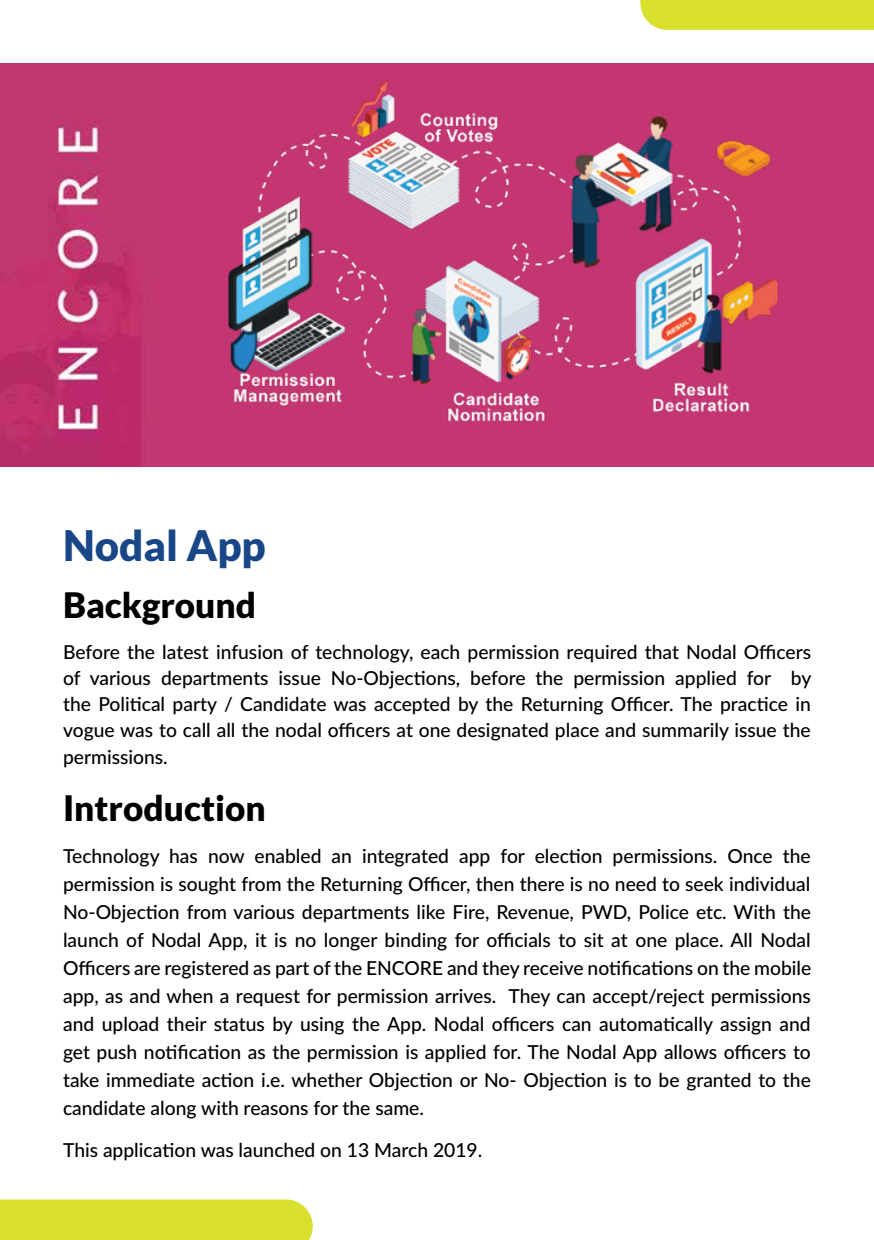
<style>
.page{position:relative;width:874px;height:1240px;background:#fff}
.page>*{position:absolute;margin:0;border:0;box-sizing:border-box;transform-origin:0 0}
.t1{font:900 42px "Lato";color:#184687}
.t2{font:900 35px "Lato";color:#000}
.t3{font:500 19.25px/28px "Lato";color:#000;text-align:justify}
</style>
<div class="page">
<div style="left:0;top:1199px;width:313px;height:41px;background:#d8df2d"></div>
<div style="left:640px;top:0;width:233px;height:30px;background:#d8df2d"></div>
<img style="left:0;top:63px;width:159px;height:403px">
<div style="left:159px;top:63px;width:714px;height:404px;background:#c33672"></div>
<img style="left:228px;top:80px;width:550px;height:342px">
<h1 class="t1" style="left:63px;top:521px;width:204px">Nodal App</h1>
<h2 class="t2" style="left:63px;top:585px;width:194px">Background</h2>
<p class="t3" style="left:63px;top:638px;width:749px;line-height:26.2px">Before the latest infusion of technology, each permission required that Nodal Officers of various departments issue No-Objections, before the permission applied for by the Political party / Candidate was accepted by the Returning Officer. The practice in vogue was to call all the nodal officers at one designated place and summarily issue the permissions.</p>
<h2 class="t2" style="left:63px;top:788px;width:204px">Introduction</h2>
<p class="t3" style="left:63px;top:841px;width:749px">Technology has now enabled an integrated app for election permissions. Once the permission is sought from the Returning Officer, then there is no need to seek individual No-Objection from various departments like Fire, Revenue, PWD, Police etc. With the launch of Nodal App, it is no longer binding for officials to sit at one place. All Nodal Officers are registered as part of the ENCORE and they receive notifications on the mobile app, as and when a request for permission arrives. They can accept/reject permissions and upload their status by using the App. Nodal officers can automatically assign and get push notification as the permission is applied for. The Nodal App allows officers to take immediate action i.e. whether Objection or No- Objection is to be granted to the candidate along with reasons for the same.</p>
<p class="t3" style="left:63px;top:1136px;width:420px">This application was launched on 13 March 2019.</p>
</div>
